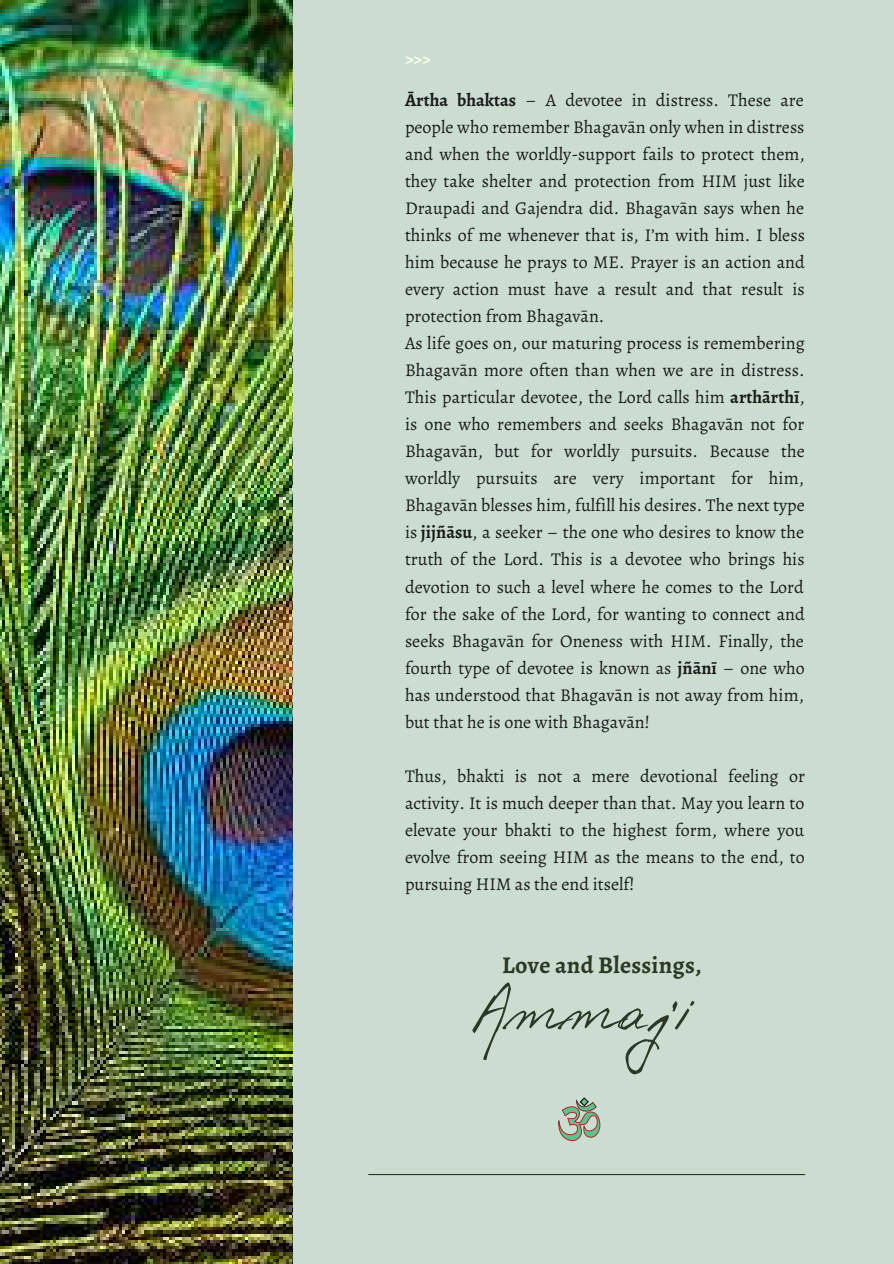
<style>
.page{position:relative;width:894px;height:1264px;background:#fff}
.page>*{position:absolute;margin:0;border:0;box-sizing:border-box;transform-origin:0 0}
.t1{font:102.15px "Aka Acid GR Fifindrel";letter-spacing:.015em;color:#2b3825}
.t2{font:700 24px "Alegreya";letter-spacing:.01em;color:#2b3825}
.t3{font:18px/27px "Alegreya";color:#1b1b1b}
.t4{font:700 18px "Alegreya";color:#f9ffed}
.s1{font-weight:700}
</style>
<div class="page">
<div style="left:0;top:0;width:893px;height:1263px;background:#cbddd1"></div>
<svg style="left:558px;top:1097px;width:41px;height:44px"></svg>
<hr style="left:368px;top:1173px;width:436px;height:2px;background:#2b3825">
<img style="left:0;top:0;width:292px;height:1263px">
<p class="t4" style="left:405px;top:46px;width:27px">&gt;&gt;&gt;</p>
<p class="t3" style="left:405px;top:86px;width:401px"><span class="s1">Ārtha bhaktas</span> – A devotee in distress. These are people who remember Bhagavān only when in distress and when the worldly-support fails to protect them, they take shelter and protection from HIM just like Draupadi and Gajendra did. Bhagavān says when he thinks of me whenever that is, I’m with him. I bless him because he prays to ME. Prayer is an action and every action must have a result and that result is protection from Bhagavān.<br>As life goes on, our maturing process is remembering Bhagavān more often than when we are in distress.<br>This particular devotee, the Lord calls him <span class="s1">arthārthī</span>, is one who remembers and seeks Bhagavān not for Bhagavān, but for worldly pursuits. Because the worldly pursuits are very important for him, Bhagavān blesses him, fulfill his desires. The next type is <span class="s1">jijñāsu</span>, a seeker – the one who desires to know the truth of the Lord. This is a devotee who brings his devotion to such a level where he comes to the Lord for the sake of the Lord, for wanting to connect and seeks Bhagavān for Oneness with HIM. Finally, the fourth type of devotee is known as <span class="s1">jñānī</span> – one who has understood that Bhagavān is not away from him, but that he is one with Bhagavān!</p>
<p class="t3" style="left:405px;top:762px;width:401px;text-align:justify">Thus, bhakti is not a mere devotional feeling or activity. It is much deeper than that. May you learn to elevate your bhakti to the highest form, where you evolve from seeing HIM as the means to the end, to pursuing HIM as the end itself!</p>
<h2 class="t2" style="left:502px;top:948px;width:201px">Love and Blessings,</h2>
<h1 class="t1" style="left:472px;top:968px;width:220px">Ammaji</h1>
</div>
